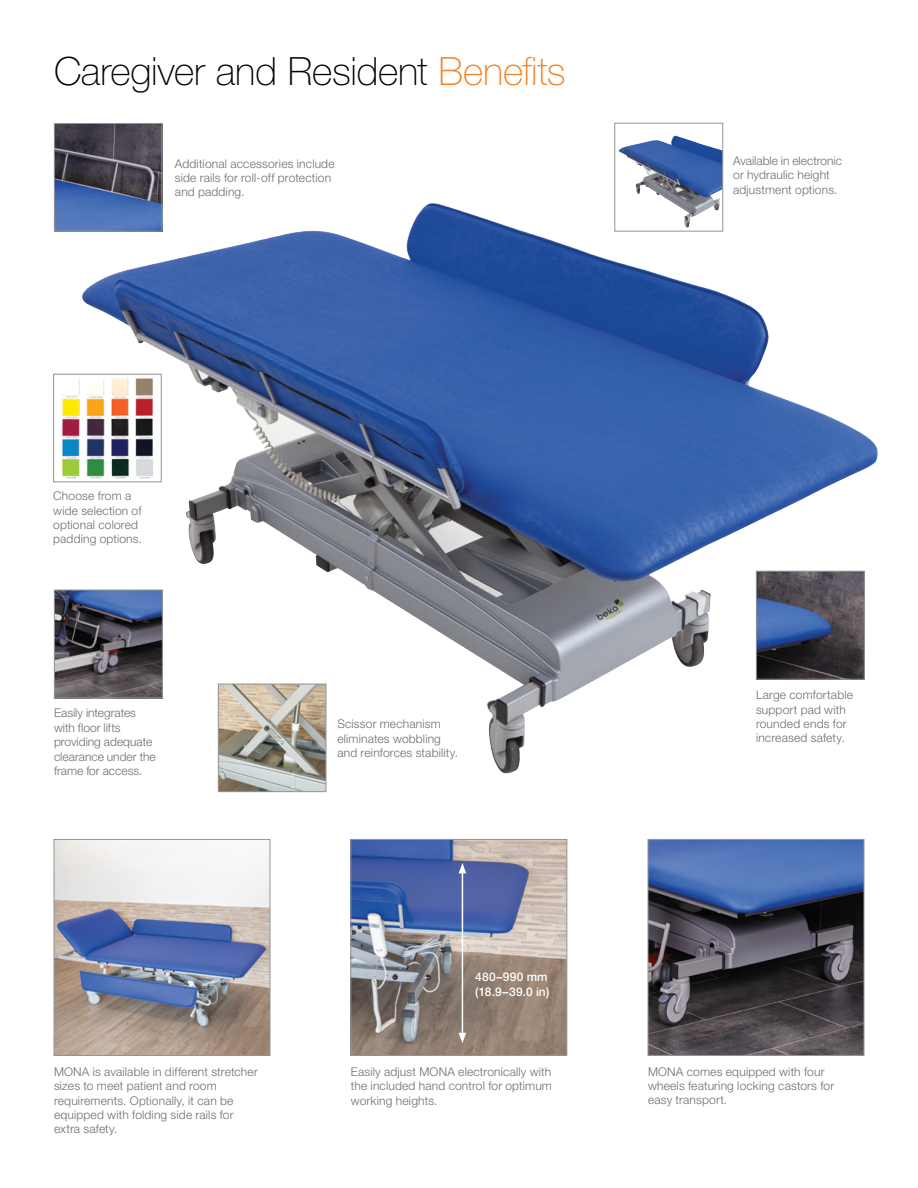
<style>
.page{position:relative;width:918px;height:1188px;background:#fff}
.page>*{position:absolute;margin:0;border:0;box-sizing:border-box;transform-origin:0 0}
.t1{font:100 39px "Helvetica Neue";letter-spacing:-.01em;color:#000}
.t2{font:300 12px/14.4px "Helvetica Neue";letter-spacing:.015em;color:#6d6e71}
.t3{font:500 12px/14.4px "Helvetica Neue";letter-spacing:.015em;color:#fff}
.s1{color:#f58220}
</style>
<div class="page">
<img style="left:82px;top:203px;width:796px;height:571px">
<img style="left:650px;top:841px;width:212px;height:213px">
<div style="left:648px;top:839px;width:216px;height:217px;border:1px solid #939598"></div>
<img style="left:56px;top:841px;width:212px;height:213px">
<div style="left:54px;top:839px;width:216px;height:217px;border:1px solid #939598"></div>
<img style="left:758px;top:573px;width:105px;height:105px">
<div style="left:756px;top:571px;width:109px;height:109px;border:1px solid #939598"></div>
<img style="left:56px;top:592px;width:105px;height:104px">
<div style="left:54px;top:590px;width:109px;height:108px;border:1px solid #939598"></div>
<img style="left:56px;top:125px;width:104px;height:105px">
<div style="left:54px;top:123px;width:108px;height:109px;border:1px solid #939598"></div>
<img style="left:352px;top:841px;width:213px;height:213px">
<div style="left:350px;top:839px;width:217px;height:217px;border:1px solid #939598"></div>
<hr style="left:462px;top:871px;width:1px;height:164px;background:#fff">
<svg style="left:459px;top:863px;width:7px;height:10px"></svg>
<svg style="left:459px;top:1033px;width:7px;height:10px"></svg>
<img style="left:618px;top:136px;width:103px;height:92px">
<div style="left:614px;top:123px;width:109px;height:109px;border:1px solid #939598"></div>
<img style="left:62px;top:377px;width:97px;height:102px">
<div style="left:53px;top:374px;width:109px;height:108px;border:1px solid #939598"></div>
<img style="left:220px;top:686px;width:104px;height:104px">
<div style="left:218px;top:684px;width:108px;height:108px;border:1px solid #939598"></div>
<h1 class="t1" style="left:54px;top:56px;width:513px">Caregiver and Resident <span class="s1">Benefits</span></h1>
<p class="t2" style="left:175px;top:157px;width:161px">Additional accessories include side rails for roll-off protection and padding.</p>
<p class="t2" style="left:733px;top:155px;width:110px">Available in electronic or hydraulic height adjustment options.</p>
<p class="t2" style="left:53px;top:490px;width:90px">Choose from a wide selection of optional colored padding options.</p>
<p class="t2" style="left:54px;top:707px;width:103px">Easily integrates with floor lifts providing adequate clearance under the frame for access.</p>
<p class="t2" style="left:54px;top:1066px;width:205px">MONA is available in different stretcher sizes to meet patient and room requirements. Optionally, it can be equipped with folding side rails for extra safety.</p>
<p class="t2" style="left:337px;top:718px;width:122px">Scissor mechanism eliminates wobbling and reinforces stability.</p>
<p class="t3" style="left:475px;top:971px;width:76px">480–990 mm (18.9–39.0 in)</p>
<p class="t2" style="left:351px;top:1065px;width:203px;text-align:justify">Easily adjust MONA electronically with the included hand control for optimum working heights.</p>
<p class="t2" style="left:756px;top:689px;width:99px">Large comfortable support pad with rounded ends for increased safety.</p>
<p class="t2" style="left:648px;top:1065px;width:188px">MONA comes equipped with four wheels featuring locking castors for easy transport.</p>
</div>
